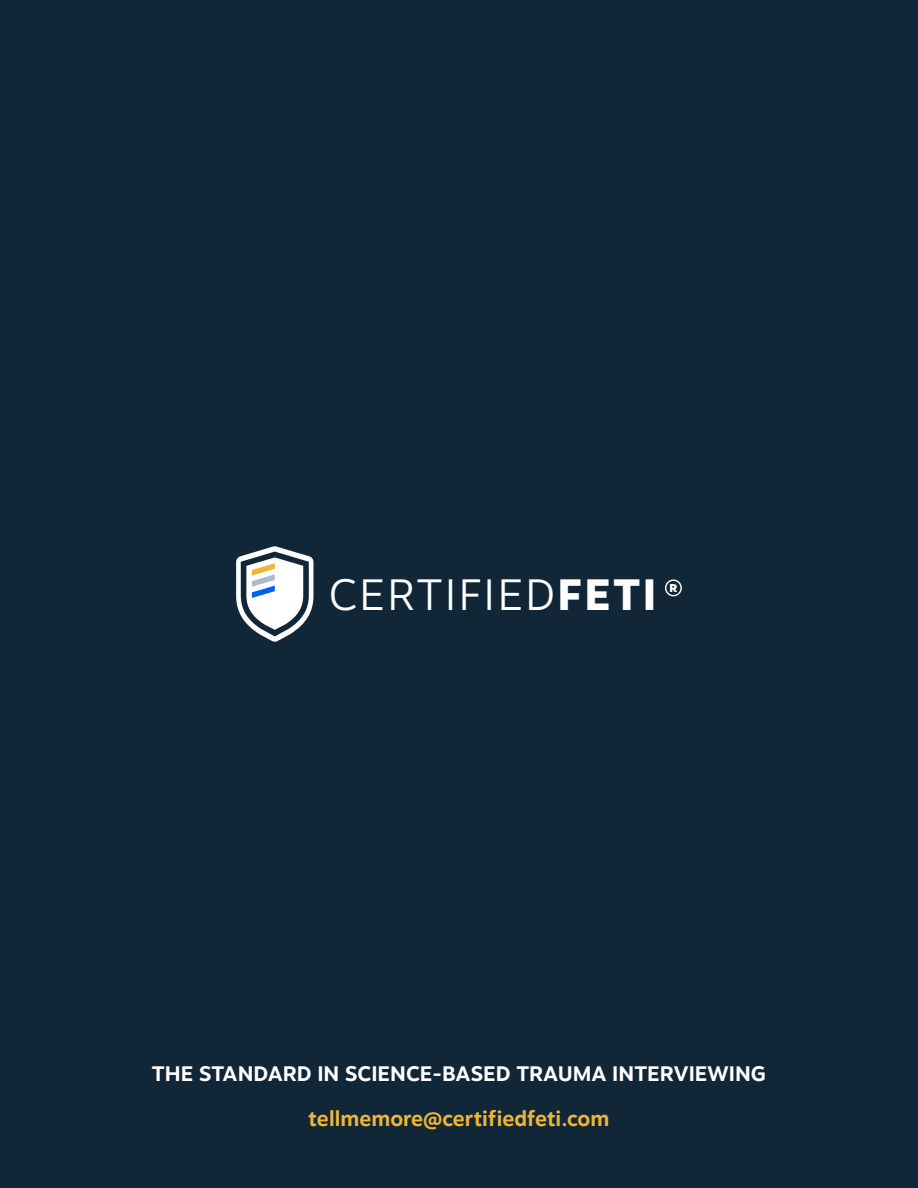
<style>
.page{position:relative;width:918px;height:1188px;background:#112738}
.page>*{position:absolute;margin:0;border:0;box-sizing:border-box;transform-origin:0 0}
.t1{font:300 43.8px "Motiva Sans";letter-spacing:.05em;color:#fff}
.t2{font:700 21px "Motiva Sans";color:#fff}
.t3{font:700 21px "Motiva Sans";color:#efb533}
.t4{font:900 11.4px "Motiva Sans";color:#fff}
.s1{font-weight:800}
</style>
<div class="page">
<svg style="left:665px;top:579px;width:17px;height:17px"></svg>
<svg style="left:236px;top:546px;width:77px;height:96px"></svg>
<h1 class="t1" style="left:329px;top:563px;width:329px">CERTIFIED<span class="s1">FETI</span></h1>
<p class="t4" style="left:669px;top:579px;width:9px">R</p>
<p class="t2" style="left:152px;top:1058px;width:616px">THE STANDARD IN SCIENCE-BASED TRAUMA INTERVIEWING</p>
<p class="t3" style="left:309px;top:1104px;width:302px">tellmemore@certifiedfeti.com</p>
</div>
